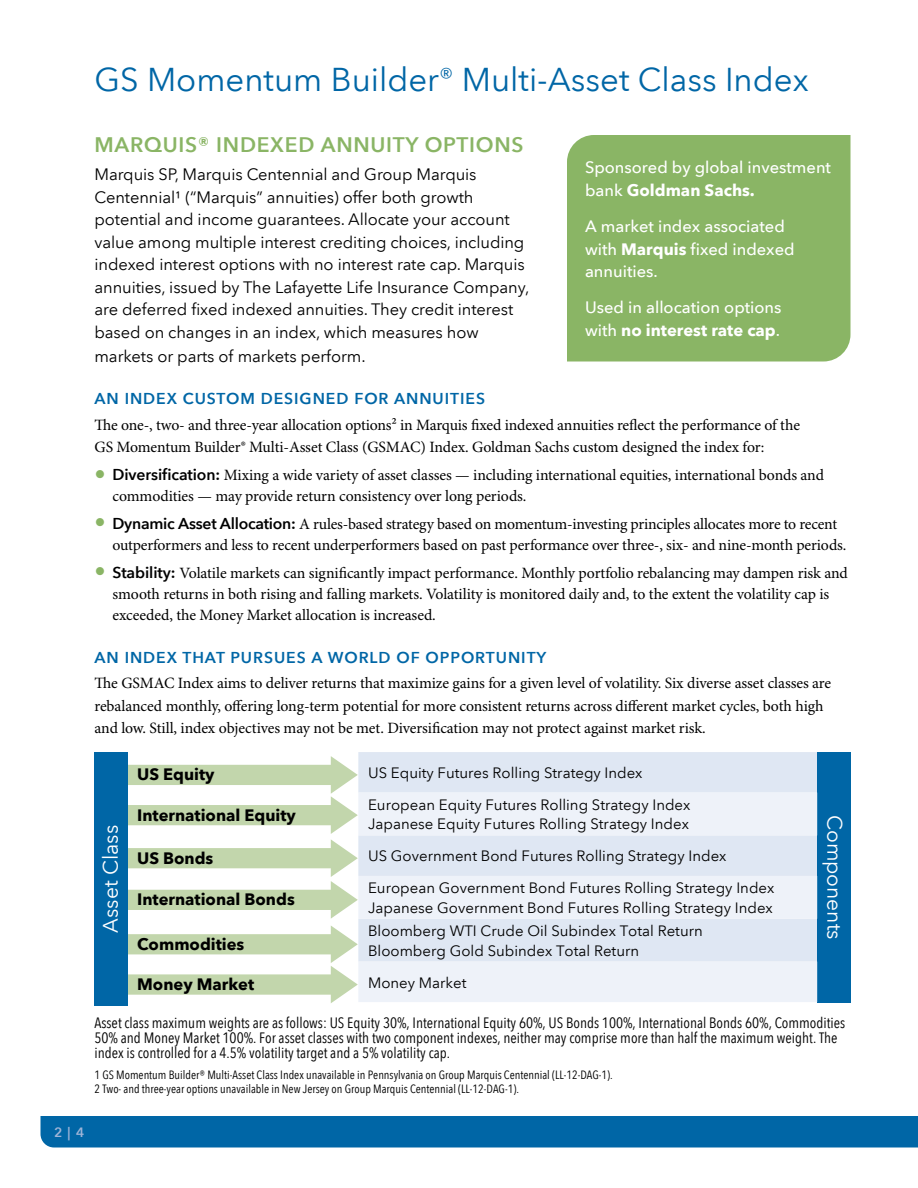
<style>
.page{position:relative;width:918px;height:1188px;background:#fff}
.page>*{position:absolute;margin:0;border:0;box-sizing:border-box;transform-origin:0 0}
.t1{font:33px "Avenir Next LT Pro";color:#0066a6}
.t2{font:600 21px "Avenir Next LT Pro";letter-spacing:.035em;color:#8ab565}
.t3{font:21px "Avenir Next LT Pro";color:#fff}
.t4{font:16.5px/22.5px "Avenir Next LT Pro";letter-spacing:-.005em;color:#000}
.t5{font:500 16.5px/22.5px "Avenir Next LT Pro";color:#fff}
.t6{font:700 16.5px "Avenir Next LT Pro";color:#000}
.t7{font:15.75px/21px "Minion Pro";letter-spacing:-.01em;color:#000}
.t8{font:600 15.75px "Avenir Next LT Pro";letter-spacing:.06em;color:#0066a6}
.t9{font:15px/32px "Avenir Next LT Pro";color:#000}
.t10{font:condensed 15px/15px "Avenir Next LT Pro";color:#000}
.t11{font:600 13.5px "Avenir Next LT Pro";color:#9eb4d7}
.t12{font:condensed 12px/13.5px "Avenir Next LT Pro";color:#000}
.s1{font-size:19.5px}
.s2{font-family:"Avenir Next LT Pro";font-weight:600;font-size:22.5px;color:#8ab565}
.s3{font-family:"Avenir Next LT Pro";font-weight:600}
.s4{font-weight:700}
</style>
<div class="page">
<div style="left:40px;top:1116px;width:878px;height:32px;background:#0066a6"></div>
<svg style="left:128px;top:756px;width:230px;height:163px"></svg>
<svg style="left:128px;top:926px;width:230px;height:77px"></svg>
<div style="left:358px;top:752px;width:459px;height:41px;background:#dfe7f3"></div>
<div style="left:817px;top:752px;width:34px;height:250px;background:#0066a6"></div>
<svg style="left:358px;top:793px;width:459px;height:209px;fill:#eef2f9"></svg>
<div style="left:94px;top:752px;width:34px;height:253px;background:#0066a6"></div>
<div style="left:567px;top:135px;width:283px;height:227px;background:#8ab565"></div>
<h1 class="t1" style="left:94px;top:60px;width:716px">GS Momentum Builder<sup>®</sup> Multi-Asset Class Index</h1>
<h2 class="t2" style="left:94px;top:132px;width:431px">MARQUIS<span class="s1">®</span> INDEXED ANNUITY OPTIONS</h2>
<p class="t4" style="left:94px;top:163px;width:436px">Marquis SP, Marquis Centennial and Group Marquis Centennial¹ (“Marquis” annuities) offer both growth potential and income guarantees. Allocate your account value among multiple interest crediting choices, including indexed interest options with no interest rate cap. Marquis annuities, issued by The Lafayette Life Insurance Company, are deferred fixed indexed annuities. They credit interest based on changes in an index, which measures how</p>
<p class="t4" style="left:94px;top:345px;width:273px">markets or parts of markets perform.</p>
<p class="t8" style="left:94px;top:389px;width:392px">AN INDEX CUSTOM DESIGNED FOR ANNUITIES</p>
<p class="t7" style="left:94px;top:414px;width:707px;line-height:22.5px">The one-, two- and three-year allocation options² in Marquis fixed indexed annuities reflect the performance of the<br>GS Momentum Builder® Multi-Asset Class (GSMAC) Index. Goldman Sachs custom designed the index for:</p>
<p class="t7" style="left:113px;top:465px;width:713px;text-indent:-18px"><span class="s2">•</span> <span class="s3">Diversification:</span> Mixing a wide variety of asset classes — including international equities, international bonds and commodities — may provide return consistency over long periods.</p>
<p class="t7" style="left:113px;top:514px;width:735px;text-indent:-18px"><span class="s2">•</span> <span class="s3">Dynamic Asset Allocation:</span> A rules-based strategy based on momentum-investing principles allocates more to recent outperformers and less to recent underperformers based on past performance over three-, six- and nine-month periods.</p>
<p class="t7" style="left:113px;top:563px;width:737px;text-indent:-18px"><span class="s2">•</span> <span class="s3">Stability:</span> Volatile markets can significantly impact performance. Monthly portfolio rebalancing may dampen risk and smooth returns in both rising and falling markets. Volatility is monitored daily and, to the extent the volatility cap is exceeded, the Money Market allocation is increased.</p>
<p class="t8" style="left:95px;top:648px;width:453px">AN INDEX THAT PURSUES A WORLD OF OPPORTUNITY</p>
<p class="t7" style="left:95px;top:673px;width:738px;line-height:22.5px">The GSMAC Index aims to deliver returns that maximize gains for a given level of volatility. Six diverse asset classes are rebalanced monthly, offering long-term potential for more consistent returns across different market cycles, both high and low. Still, index objectives may not be met. Diversification may not protect against market risk.</p>
<p class="t5" style="left:585px;top:156px;width:248px">Sponsored by global investment bank <span class="s4">Goldman Sachs.</span></p>
<p class="t5" style="left:585px;top:215px;width:211px">A market index associated with <span class="s4">Marquis</span> fixed indexed annuities.</p>
<p class="t5" style="left:585px;top:296px;width:198px">Used in allocation options with <span class="s4">no interest rate cap</span>.</p>
<h2 class="t3" style="left:98px;top:933px;width:109px;rotate:-90deg">Asset Class</h2>
<p class="t6" style="left:137px;top:764px;width:79px">US Equity</p>
<p class="t6" style="left:137px;top:805px;width:160px">International Equity</p>
<p class="t6" style="left:137px;top:848px;width:78px">US Bonds</p>
<p class="t6" style="left:137px;top:889px;width:159px">International Bonds</p>
<p class="t6" style="left:137px;top:934px;width:109px">Commodities</p>
<p class="t6" style="left:137px;top:974px;width:119px">Money Market</p>
<p class="t9" style="left:368px;top:757px;width:324px">US Equity Futures Rolling Strategy Index<br>European Equity Futures Rolling Strategy Index</p>
<p class="t9" style="left:368px;top:808px;width:408px">Japanese Equity Futures Rolling Strategy Index<br>US Government Bond Futures Rolling Strategy Index<br>European Government Bond Futures Rolling Strategy Index</p>
<p class="t9" style="left:368px;top:896px;width:406px;line-height:23.4px">Japanese Government Bond Futures Rolling Strategy Index<br>Bloomberg WTI Crude Oil Subindex Total Return</p>
<p class="t9" style="left:368px;top:934px;width:273px">Bloomberg Gold Subindex Total Return<br>Money Market</p>
<h2 class="t3" style="left:847px;top:815px;width:127px;rotate:90deg">Components</h2>
<p class="t10" style="left:94px;top:1015px;width:752px">Asset class maximum weights are as follows: US Equity 30%, International Equity 60%, US Bonds 100%, International Bonds 60%, Commodities<br>50% and Money Market 100%. For asset classes with two component indexes, neither may comprise more than half the maximum weight. The index is controlled for a 4.5% volatility target and a 5% volatility cap.</p>
<p class="t12" style="left:94px;top:1068px;width:520px">1 GS Momentum Builder® Multi-Asset Class Index unavailable in Pennsylvania on Group Marquis Centennial (LL-12-DAG-1).<br>2 Two- and three-year options unavailable in New Jersey on Group Marquis Centennial (LL-12-DAG-1).</p>
<p class="t11" style="left:54px;top:1124px;width:32px">2 | 4</p>
</div>
